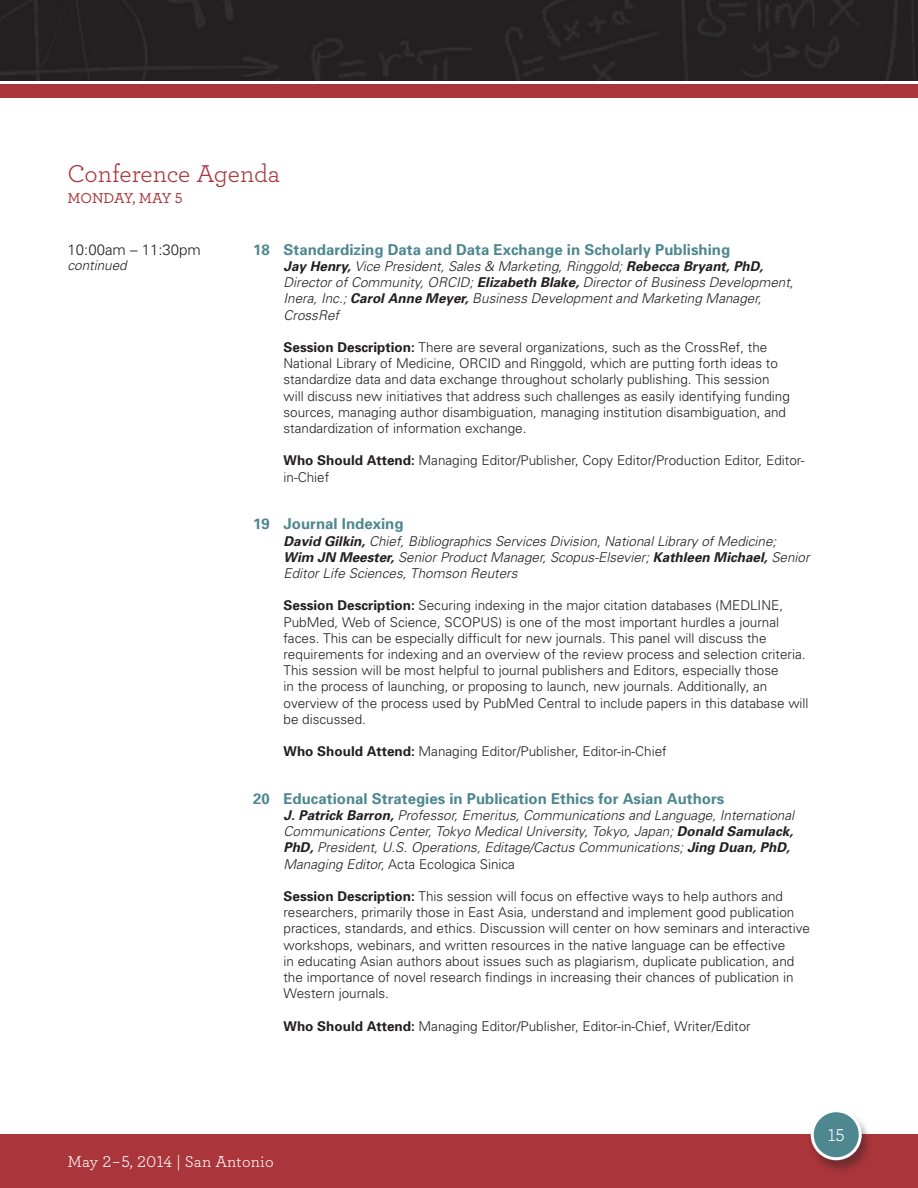
<style>
.page{position:relative;width:918px;height:1188px;background:#fff}
.page>*{position:absolute;margin:0;border:0;box-sizing:border-box;transform-origin:0 0}
.t1{font:25.5px "Archer Book LF";letter-spacing:-.01em;color:#aa353a}
.t2{font:18px "Archer Book LF";color:#fff}
.t3{font:16.5px "Archer Book LF";letter-spacing:.01em;color:#fff}
.t4{font:700 15px "Univers";color:#4e878f}
.t5{font:300 15px "Univers";color:#231f20}
.t6{font:15px "Archer Medium LF";color:#aa353a}
.t7{font:300 13.5px/16.2px "Univers";color:#231f20}
.t8{font:italic 300 13.5px/16.2px "Univers";color:#231f20}
.s1{font-weight:700}
.s2{font-style:normal}
</style>
<div class="page">
<div style="left:0;top:1134px;width:918px;height:54px;background:#aa353a"></div>
<img style="left:0;top:0;width:918px;height:81px">
<div style="left:808px;top:1110px;width:65px;height:65px;background:#231f20;opacity:.4"></div>
<div style="left:812px;top:1111px;width:48px;height:48px;background:#4e878f;border-radius:50%"></div>
<div style="left:811px;top:1109px;width:51px;height:51px;border:3px solid #fff;border-radius:50%"></div>
<div style="left:0;top:84px;width:918px;height:14px;background:#aa353a"></div>
<h1 class="t1" style="left:68px;top:158px;width:214px">Conference Agenda</h1>
<p class="t6" style="left:68px;top:189px;width:117px">MONDAY, MAY 5</p>
<p class="t5" style="left:68px;top:241px;width:135px">10:00am – 11:30pm</p>
<p class="t4" style="left:253px;top:241px;width:478px">18 Standardizing Data and Data Exchange in Scholarly Publishing</p>
<p class="t8" style="left:284px;top:258px;width:512px"><span class="s1">Jay Henry,</span> Vice President, Sales &amp; Marketing, Ringgold; <span class="s1">Rebecca Bryant, PhD, </span>Director of Community, ORCID; <span class="s1">Elizabeth Blake,</span> Director of Business Development, Inera, Inc.; <span class="s1">Carol Anne Meyer,</span> Business Development and Marketing Manager, CrossRef</p>
<p class="t7" style="left:284px;top:339px;width:508px"><span class="s1">Session Description:</span> There are several organizations, such as the CrossRef, the National Library of Medicine, ORCID and Ringgold, which are putting forth ideas to standardize data and data exchange throughout scholarly publishing. This session will discuss new initiatives that address such challenges as easily identifying funding sources, managing author disambiguation, managing institution disambiguation, and standardization of information exchange.</p>
<p class="t7" style="left:284px;top:453px;width:523px"><span class="s1">Who Should Attend:</span> Managing Editor/Publisher, Copy Editor/Production Editor, Editor&shy;in-Chief</p>
<p class="t4" style="left:253px;top:515px;width:152px">19 Journal Indexing</p>
<p class="t8" style="left:284px;top:533px;width:528px"><span class="s1">David Gilkin,</span> Chief, Bibliographics Services Division, National Library of Medicine;<br><span class="s1">Wim JN Meester,</span> Senior Product Manager, Scopus-Elsevier; <span class="s1">Kathleen Michael,</span> Senior<br>Editor Life Sciences, Thomson Reuters</p>
<p class="t7" style="left:284px;top:598px;width:527px"><span class="s1">Session Description:</span> Securing indexing in the major citation databases (MEDLINE, PubMed, Web of Science, SCOPUS) is one of the most important hurdles a journal faces. This can be especially difficult for new journals. This panel will discuss the requirements for indexing and an overview of the review process and selection criteria.<br>This session will be most helpful to journal publishers and Editors, especially those<br>in the process of launching, or proposing to launch, new journals. Additionally, an overview of the process used by PubMed Central to include papers in this database will be discussed.</p>
<p class="t7" style="left:284px;top:743px;width:385px"><span class="s1">Who Should Attend:</span> Managing Editor/Publisher, Editor-in-Chief</p>
<p class="t4" style="left:253px;top:790px;width:473px">20 Educational Strategies in Publication Ethics for Asian Authors</p>
<p class="t8" style="left:284px;top:807px;width:512px"><span class="s1">J. Patrick Barron,</span> Professor, Emeritus, Communications and Language, International Communications Center, Tokyo Medical University, Tokyo, Japan; <span class="s1">Donald Samulack, PhD,</span> President, U.S. Operations, Editage/Cactus Communications; <span class="s1">Jing Duan, PhD, </span>Managing Editor, <span class="s2">Acta Ecologica Sinica</span></p>
<p class="t7" style="left:284px;top:888px;width:528px"><span class="s1">Session Description:</span> This session will focus on effective ways to help authors and researchers, primarily those in East Asia, understand and implement good publication practices, standards, and ethics. Discussion will center on how seminars and interactive workshops, webinars, and written resources in the native language can be effective<br>in educating Asian authors about issues such as plagiarism, duplicate publication, and the importance of novel research findings in increasing their chances of publication in Western journals.</p>
<p class="t7" style="left:284px;top:1018px;width:469px"><span class="s1">Who Should Attend:</span> Managing Editor/Publisher, Editor-in-Chief, Writer/Editor</p>
<p class="t8" style="left:68px;top:258px;width:61px">continued</p>
<p class="t3" style="left:68px;top:1151px;width:208px">May 2–5, 2014 | San Antonio</p>
<h2 class="t2" style="left:828px;top:1123px;width:18px">15</h2>
</div>
